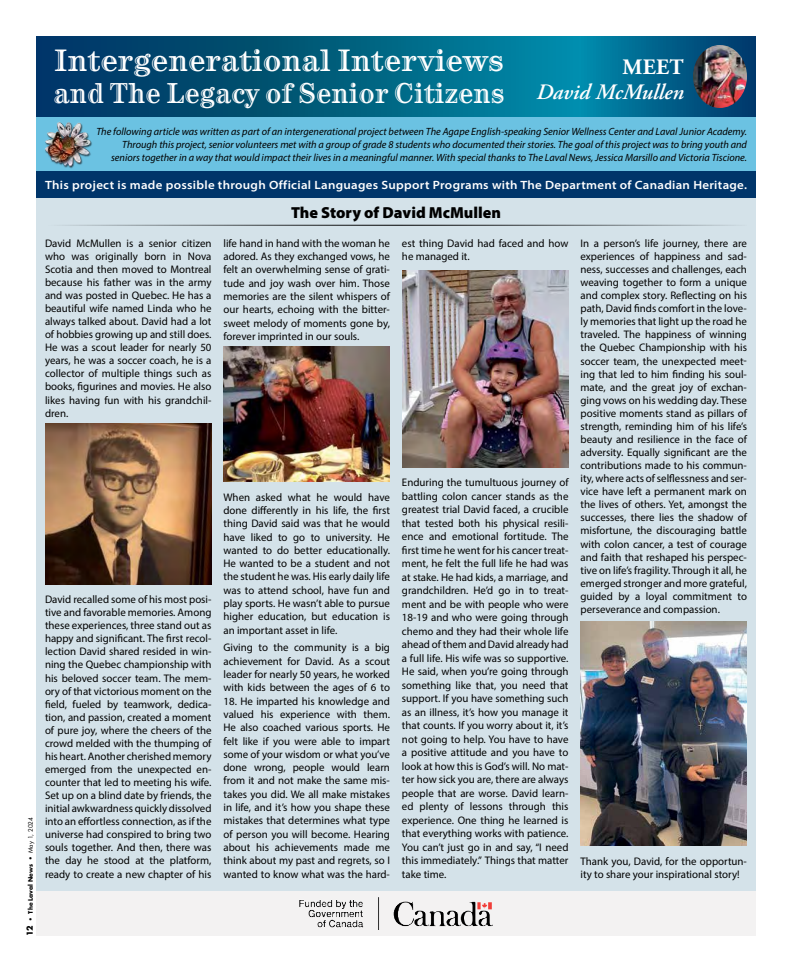
<style>
.page{position:relative;width:792px;height:972px;background:#fff}
.page>*{position:absolute;margin:0;border:0;box-sizing:border-box;transform-origin:0 0}
.t1{font:28px "Century Han ITC";letter-spacing:.025em;color:#fff}
.t2{font:26px "Century Han ITC";letter-spacing:.025em;color:#fff;scale:.94 1}
.t3{font:italic 600 22px "Adobe Garamond Pro";color:#fff}
.t4{font:700 22px "Adobe Garamond Pro";color:#fff}
.t5{font:900 16px "Myriad Pro";color:#000}
.t6{font:600 semi-expanded 12px "Myriad Pro";letter-spacing:.025em;color:#fff}
.t7{font:11px/13.1px "Myriad Pro";color:#000;text-align:justify}
.t8{font:italic 10.5px/13px "Myriad Pro";color:#000;text-align:right}
.t9{font:700 6px "Futura Std";color:#000}
.s1{font-size:8px}
.s2{font-weight:400}
</style>
<div class="page">
<svg style="left:36px;top:36px;width:720px;height:81px;background:#005e82"></svg>
<div style="left:36px;top:117px;width:720px;height:819px;background:#d4e2e9"></div>
<div style="left:36px;top:891px;width:720px;height:45px;background:#f3f2f2"></div>
<img style="left:300px;top:898px;width:192px;height:31px">
<div style="left:36px;top:117px;width:720px;height:54px;background:#6bc2e2"></div>
<img style="left:45px;top:121px;width:47px;height:48px">
<hr style="left:45px;top:225px;width:702px;height:1px;background:#000">
<div style="left:36px;top:171px;width:720px;height:27px;background:#00356a"></div>
<img style="left:693px;top:45px;width:54px;height:63px">
<img style="left:45px;top:423px;width:167px;height:162px">
<img style="left:224px;top:346px;width:166px;height:135px">
<img style="left:402px;top:270px;width:166px;height:198px">
<img style="left:580px;top:621px;width:167px;height:225px">
<p class="t9" style="left:26px;top:936px;width:120px;rotate:-90deg"><span class="s1">12</span> <span class="s2">•</span> The Laval News <span class="s2">• May 1, 2024</span></p>
<h1 class="t1" style="left:54px;top:42px;width:451px">Intergenerational Interviews</h1>
<h2 class="t2" style="left:54px;top:76px;width:481px">and The Legacy of Senior Citizens</h2>
<h3 class="t4" style="left:623px;top:55px;width:63px">MEET</h3>
<h3 class="t3" style="left:536px;top:79px;width:149px">David McMullen</h3>
<p class="t8" style="left:96px;top:125px;width:652px">The following article was written as part of an intergenerational project between The Agape English-speaking Senior Wellness Center and Laval Junior Academy.<br>Through this project, senior volunteers met with a group of grade 8 students who documented their stories. The goal of this project was to bring youth and seniors together in a way that would impact their lives in a meaningful manner. With special thanks to The Laval News, Jessica Marsillo and Victoria Tiscione.</p>
<p class="t6" style="left:45px;top:177px;width:703px">This project is made possible through Official Languages Support Programs with The Department of Canadian Heritage.</p>
<p class="t7" style="left:45px;top:236px;width:168px">David McMullen is a senior citizen who was originally born in Nova Scotia and then moved to Montreal because his father was in the army and was posted in Quebec. He has a beautiful wife named Linda who he always talked about. David had a lot of hobbies growing up and still does.<br>He was a scout leader for nearly 50 years, he was a soccer coach, he is a collector of multiple things such as books, figurines and movies. He also likes having fun with his grandchil&shy;dren.</p>
<p class="t7" style="left:45px;top:593px;width:168px">David recalled some of his most posi&shy;tive and favorable memories. Among these experiences, three stand out as happy and significant. The first recol&shy;lection David shared resided in win&shy;ning the Quebec championship with his beloved soccer team. The mem&shy;ory of that victorious moment on the field, fueled by teamwork, dedica&shy;tion, and passion, created a moment of pure joy, where the cheers of the crowd melded with the thumping of his heart. Another cherished memory emerged from the unexpected en&shy;counter that led to meeting his wife.<br>Set up on a blind date by friends, the initial awkwardness quickly dissolved into an effortless connection, as if the universe had conspired to bring two souls together. And then, there was the day he stood at the platform, ready to create a new chapter of his</p>
<h3 class="t5" style="left:291px;top:201px;width:211px">The Story of David McMullen</h3>
<p class="t7" style="left:223px;top:236px;width:168px">life hand in hand with the woman he adored. As they exchanged vows, he felt an overwhelming sense of grati&shy;tude and joy wash over him. Those memories are the silent whispers of our hearts, echoing with the bitter&shy;sweet melody of moments gone by, forever imprinted in our souls.</p>
<p class="t7" style="left:402px;top:236px;width:168px;line-height:13.5px">est thing David had faced and how he managed it.</p>
<p class="t7" style="left:223px;top:490px;width:168px">When asked what he would have done differently in his life, the first thing David said was that he would have liked to go to university. He wanted to do better educationally.<br>He wanted to be a student and not the student he was. His early daily life was to attend school, have fun and play sports. He wasn’t able to pursue higher education, but education is an important asset in life.</p>
<p class="t7" style="left:223px;top:641px;width:168px">Giving to the community is a big achievement for David. As a scout leader for nearly 50 years, he worked with kids between the ages of 6 to</p>
<p class="t7" style="left:223px;top:694px;width:168px">18. He imparted his knowledge and valued his experience with them.<br>He also coached various sports. He felt like if you were able to impart some of your wisdom or what you’ve done wrong, people would learn from it and not make the same mis&shy;takes you did. We all make mistakes in life, and it’s how you shape these mistakes that determines what type of person you will become. Hearing about his achievements made me think about my past and regrets, so I wanted to know what was the hard-</p>
<p class="t7" style="left:402px;top:476px;width:168px;line-height:13.5px">Enduring the tumultuous journey of battling colon cancer stands as the greatest trial David faced, a crucible that tested both his physical resili&shy;ence and emotional fortitude. The first time he went for his cancer treat&shy;ment, he felt the full life he had was at stake. He had kids, a marriage, and grandchildren. He’d go in to treat&shy;ment and be with people who were 18-19 and who were going through chemo and they had their whole life ahead of them and David already had a full life. His wife was so supportive.<br>He said, when you’re going through something like that, you need that support. If you have something such as an illness, it’s how you manage it that counts. If you worry about it, it’s not going to help. You have to have a positive attitude and you have to look at how this is God’s will. No mat&shy;ter how sick you are, there are always people that are worse. David learn&shy;ed plenty of lessons through this experience. One thing he learned is that everything works with patience.<br>You can’t just go in and say, “I need this immediately.” Things that matter take time.</p>
<p class="t7" style="left:580px;top:236px;width:168px">In a person’s life journey, there are experiences of happiness and sad&shy;ness, successes and challenges, each weaving together to form a unique and complex story. Reflecting on his path, David finds comfort in the love&shy;ly memories that light up the road he traveled. The happiness of winning the Quebec Championship with his soccer team, the unexpected meet&shy;ing that led to him finding his soul&shy;mate, and the great joy of exchan&shy;ging vows on his wedding day. These positive moments stand as pillars of strength, reminding him of his life’s beauty and resilience in the face of adversity. Equally significant are the contributions made to his commun&shy;ity, where acts of selflessness and ser&shy;vice have left a permanent mark on the lives of others. Yet, amongst the successes, there lies the shadow of misfortune, the discouraging battle with colon cancer, a test of courage and faith that reshaped his perspec&shy;tive on life’s fragility. Through it all, he emerged stronger and more grateful, guided by a loyal commitment to perseverance and compassion.</p>
<p class="t7" style="left:580px;top:854px;width:168px">Thank you, David, for the opportun&shy;ity to share your inspirational story!</p>
</div>
